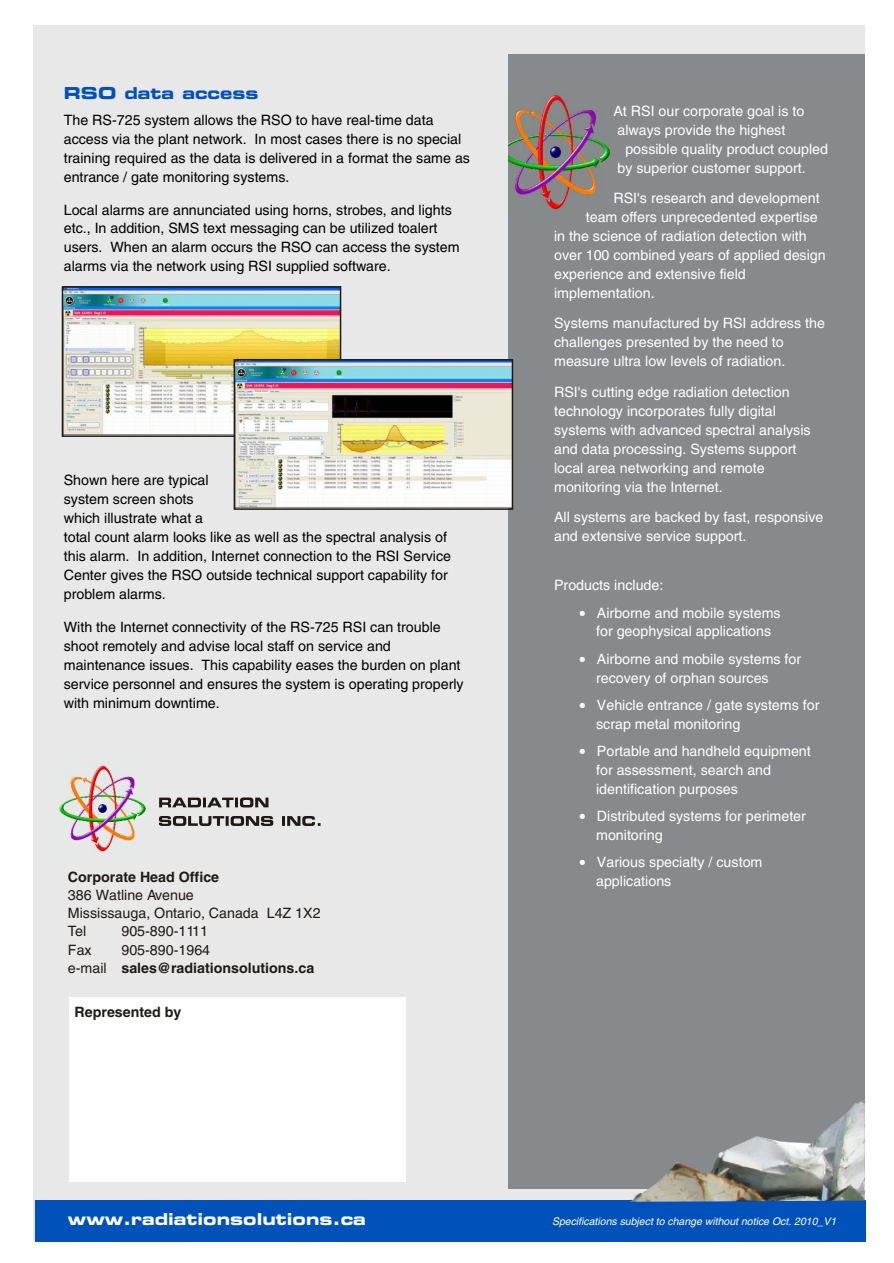
<style>
.page{position:relative;width:894px;height:1263px;background:#fff}
.page>*{position:absolute;margin:0;border:0;box-sizing:border-box;transform-origin:0 0}
.t1{font:700 16.5px "Eurostile Extended Two";color:#fff}
.t2{font:700 16.5px "Eurostile Extended Two";color:#0052ba}
.t3{font:14.25px/18.9px "Helvetica";color:#fff}
.t4{font:14.25px/18.9px "Helvetica";color:#000}
.t5{font:700 14.25px/18.6px "Helvetica";color:#1f1a17}
.t6{font:14.25px/18.1px "Helvetica";color:#1f1a17}
.t7{font:italic 10.5px "Helvetica";color:#fff}
.s1{font-weight:400}
</style>
<div class="page">
<div style="left:34px;top:25px;width:831px;height:1216px;background:#e8e8e8"></div>
<div style="left:35px;top:1200px;width:831px;height:41px;background:#0052ba"></div>
<div style="left:508px;top:54px;width:356px;height:1135px;background:#878a8c"></div>
<img style="left:508px;top:94px;width:103px;height:120px">
<img style="left:630px;top:1099px;width:235px;height:103px">
<svg style="left:159px;top:797px;width:162px;height:29px"></svg>
<img style="left:65px;top:289px;width:273px;height:145px">
<div style="left:62px;top:286px;width:279px;height:151px;border:2px solid #1f1a17"></div>
<img style="left:237px;top:362px;width:273px;height:145px">
<div style="left:234px;top:359px;width:279px;height:151px;border:2px solid #1f1a17"></div>
<img style="left:58px;top:764px;width:90px;height:91px">
<div style="left:69px;top:998px;width:336px;height:184px;background:#fff"></div>
<p class="t2" style="left:64px;top:87px;width:196px">RSO data access</p>
<p class="t4" style="left:64px;top:112px;width:408px">The RS-725 system allows the RSO to have real-time data access via the plant network. In most cases there is no special training required as the data is delivered in a format the same as entrance / gate monitoring systems.</p>
<p class="t4" style="left:64px;top:201px;width:397px">Local alarms are annunciated using horns, strobes, and lights etc., In addition, SMS text messaging can be utilized toalert users. When an alarm occurs the RSO can access the system alarms via the network using RSI supplied software.</p>
<p class="t4" style="left:64px;top:472px;width:389px">Shown here are typical<br>system screen shots<br>which illustrate what a<br>total count alarm looks like as well as the spectral analysis of this alarm. In addition, Internet connection to the RSI Service Center gives the RSO outside technical support capability for problem alarms.</p>
<p class="t4" style="left:64px;top:619px;width:401px">With the Internet connectivity of the RS-725 RSI can trouble shoot remotely and advise local staff on service and maintenance issues. This capability eases the burden on plant service personnel and ensures the system is operating properly with minimum downtime.</p>
<p class="t5" style="left:68px;top:869px;width:153px">Corporate Head Office</p>
<p class="t6" style="left:68px;top:887px;width:254px">386 Watline Avenue<br>Mississauga, Ontario, Canada L4Z 1X2<br>Tel</p>
<p class="t6" style="left:121px;top:924px;width:88px">905-890-1111</p>
<p class="t6" style="left:68px;top:942px;width:25px">Fax</p>
<p class="t5" style="left:68px;top:942px;width:248px;text-indent:54px"><span class="s1">905-890-1964<br>e-mail</span> sales@radiationsolutions.ca</p>
<p class="t5" style="left:75px;top:1004px;width:108px">Represented by</p>
<p class="t3" style="left:613px;top:103px;width:192px">At RSI our corporate goal is to</p>
<p class="t3" style="left:617px;top:122px;width:169px">always provide the highest</p>
<p class="t3" style="left:625px;top:141px;width:204px">possible quality product coupled</p>
<p class="t3" style="left:617px;top:160px;width:190px">by superior customer support.</p>
<p class="t3" style="left:613px;top:190px;width:208px">RSI's research and development</p>
<p class="t3" style="left:586px;top:209px;width:234px">team offers unprecedented expertise</p>
<p class="t3" style="left:554px;top:228px;width:254px">in the science of radiation detection with</p>
<p class="t3" style="left:554px;top:247px;width:273px">over 100 combined years of applied design</p>
<p class="t3" style="left:554px;top:266px;width:193px">experience and extensive field</p>
<p class="t3" style="left:554px;top:285px;width:102px">implementation.</p>
<p class="t3" style="left:554px;top:315px;width:272px">Systems manufactured by RSI address the challenges presented by the need to measure ultra low levels of radiation.</p>
<p class="t3" style="left:554px;top:384px;width:258px">RSI's cutting edge radiation detection technology incorporates fully digital systems with advanced spectral analysis and data processing. Systems support local area networking and remote monitoring via the Internet.</p>
<p class="t3" style="left:554px;top:509px;width:271px">All systems are backed by fast, responsive and extensive service support.</p>
<p class="t3" style="left:597px;top:573px;width:185px;line-height:27.2px;text-indent:-43px">Products include:<br>Airborne and mobile systems</p>
<p class="t3" style="left:596px;top:619px;width:207px;line-height:27.2px">for geophysical applications<br>Airborne and mobile systems for</p>
<p class="t3" style="left:596px;top:665px;width:225px;line-height:27.2px">recovery of orphan sources<br>Vehicle entrance / gate systems for</p>
<p class="t3" style="left:596px;top:711px;width:216px;line-height:27.2px">scrap metal monitoring<br>Portable and handheld equipment</p>
<p class="t3" style="left:596px;top:762px;width:177px">for assessment, search and identification purposes</p>
<p class="t3" style="left:596px;top:808px;width:211px">Distributed systems for perimeter monitoring</p>
<p class="t3" style="left:596px;top:854px;width:168px">Various specialty / custom applications</p>
<p class="t1" style="left:68px;top:1213px;width:299px">www.radiationsolutions.ca</p>
<p class="t7" style="left:552px;top:1217px;width:286px">Specifications subject to change without notice Oct. 2010_V1</p>
</div>
